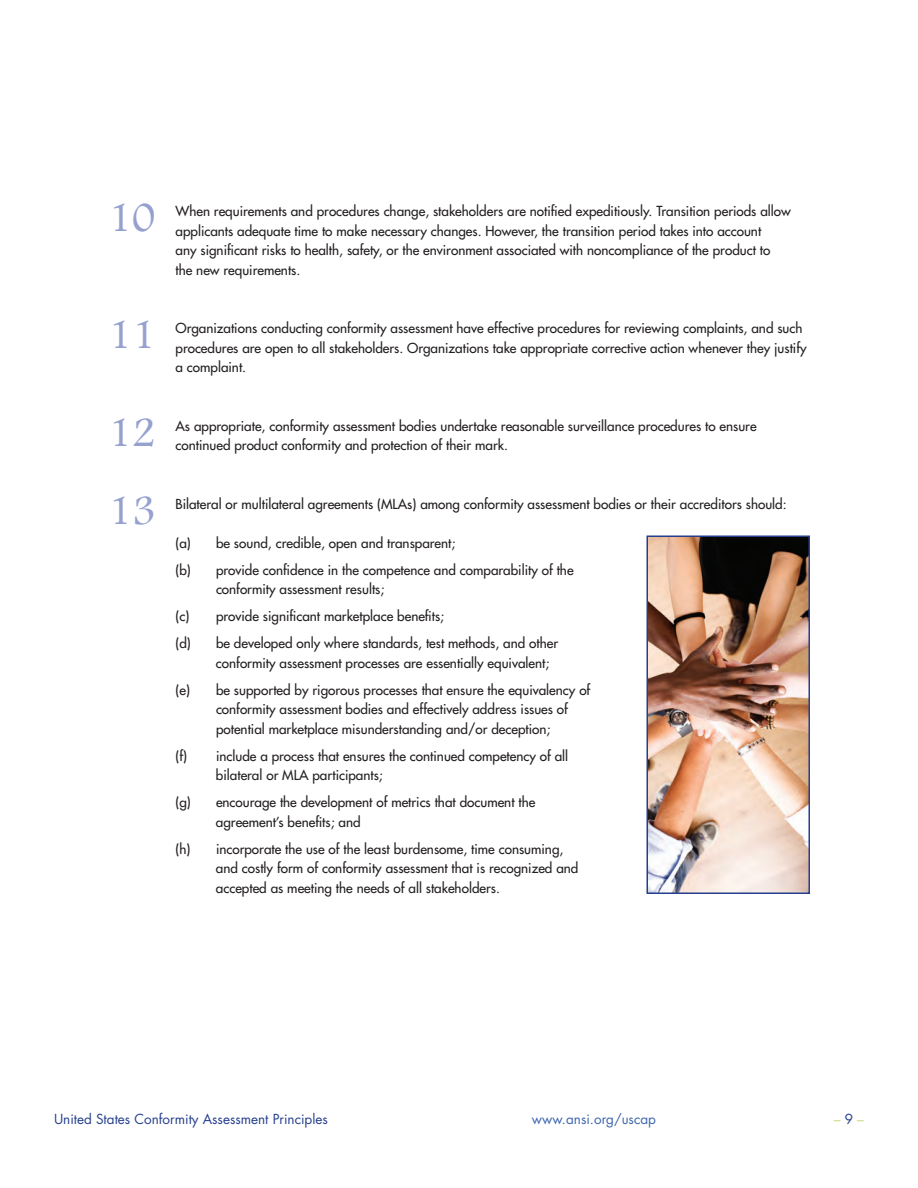
<style>
.page{position:relative;width:918px;height:1188px;background:#fff}
.page>*{position:absolute;margin:0;border:0;box-sizing:border-box;transform-origin:0 0}
.t1{font:43.2px "Footlight MT Light";color:#96a1cf}
.t2{font:13.5px/19.5px "Futura";color:#231f20}
.t3{font:13.5px "Futura";color:#253f8e}
.t4{font:13.5px "Futura";color:#3b65ae}
.t5{font:13.5px "Futura";color:#c6dc82}
.s1{color:#253f8e}
</style>
<div class="page">
<img style="left:649px;top:539px;width:158px;height:352px">
<div style="left:646px;top:536px;width:164px;height:358px;border:2px solid #253f8e"></div>
<p class="t1" style="left:108px;top:192px;width:49px">10</p>
<p class="t2" style="left:176px;top:201px;width:617px">When requirements and procedures change, stakeholders are notified expeditiously. Transition periods allow applicants adequate time to make necessary changes. However, the transition period takes into account<br>any significant risks to health, safety, or the environment associated with noncompliance of the product to<br>the new requirements.</p>
<p class="t1" style="left:108px;top:309px;width:49px">11</p>
<p class="t2" style="left:176px;top:318px;width:633px">Organizations conducting conformity assessment have effective procedures for reviewing complaints, and such procedures are open to all stakeholders. Organizations take appropriate corrective action whenever they justify a complaint.</p>
<p class="t1" style="left:108px;top:406px;width:49px">12</p>
<p class="t2" style="left:176px;top:416px;width:583px">As appropriate, conformity assessment bodies undertake reasonable surveillance procedures to ensure continued product conformity and protection of their mark.</p>
<p class="t1" style="left:108px;top:484px;width:49px">13</p>
<p class="t2" style="left:176px;top:494px;width:613px">Bilateral or multilateral agreements (MLAs) among conformity assessment bodies or their accreditors should:</p>
<p class="t2" style="left:176px;top:533px;width:281px">(a) be sound, credible, open and transparent;</p>
<p class="t2" style="left:216px;top:560px;width:359px;text-indent:-40px">(b) provide confidence in the competence and comparability of the conformity assessment results;</p>
<p class="t2" style="left:176px;top:606px;width:270px">(c) provide significant marketplace benefits;</p>
<p class="t2" style="left:216px;top:633px;width:344px;text-indent:-40px">(d) be developed only where standards, test methods, and other conformity assessment processes are essentially equivalent;</p>
<p class="t2" style="left:216px;top:680px;width:376px;text-indent:-40px">(e) be supported by rigorous processes that ensure the equivalency of conformity assessment bodies and effectively address issues of potential marketplace misunderstanding and/or deception;</p>
<p class="t2" style="left:216px;top:746px;width:354px;text-indent:-40px">(f) include a process that ensures the continued competency of all bilateral or MLA participants;</p>
<p class="t2" style="left:216px;top:792px;width:321px;text-indent:-40px">(g) encourage the development of metrics that document the agreement’s benefits; and</p>
<p class="t2" style="left:216px;top:839px;width:364px;text-indent:-40px">(h) incorporate the use of the least burdensome, time consuming, and costly form of conformity assessment that is recognized and accepted as meeting the needs of all stakeholders.</p>
<p class="t3" style="left:54px;top:1111px;width:275px">United States Conformity Assessment Principles</p>
<p class="t4" style="left:532px;top:1111px;width:126px">www.ansi.org/uscap</p>
<p class="t5" style="left:834px;top:1111px;width:32px">– <span class="s1">9</span> –</p>
</div>
